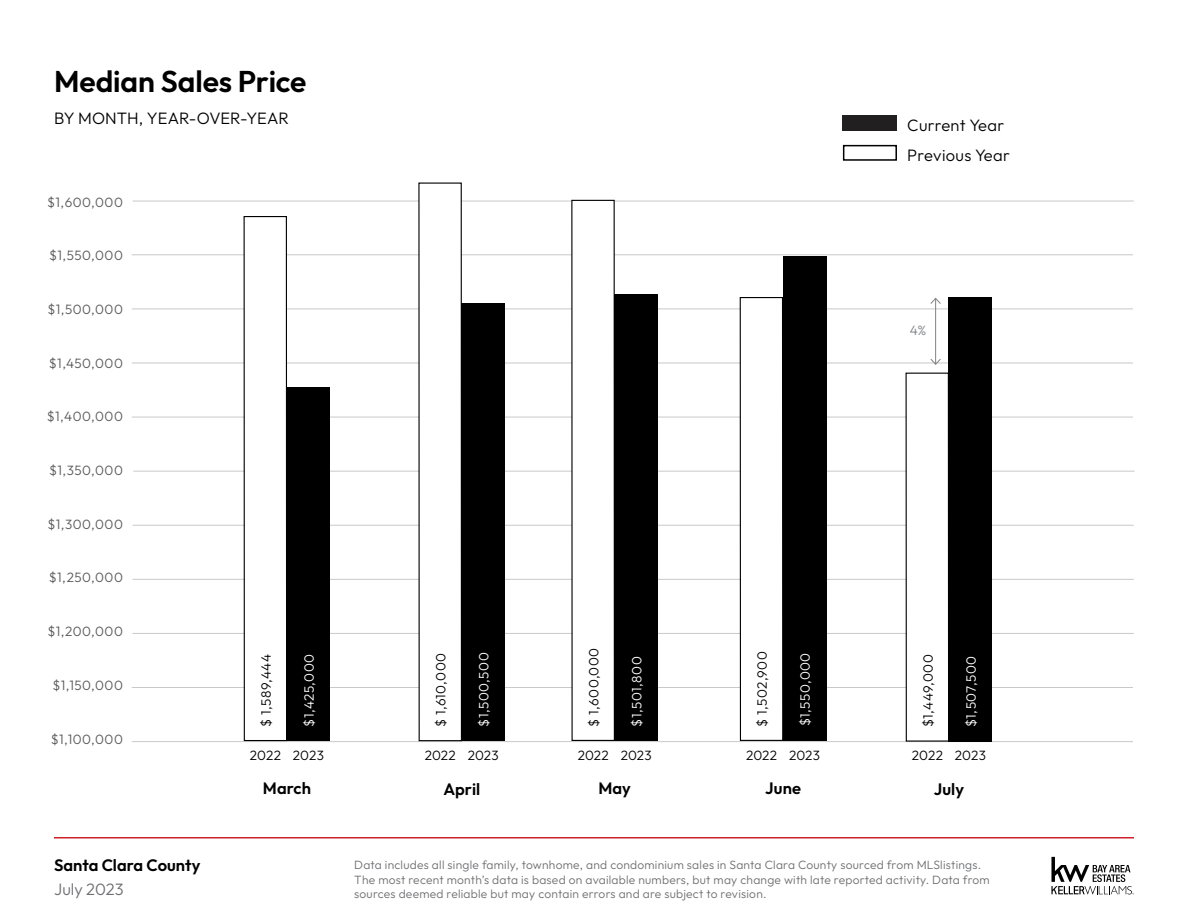
<style>
.page{position:relative;width:1188px;height:918px;background:#fff}
.page>*{position:absolute;margin:0;border:0;box-sizing:border-box;transform-origin:0 0}
.t1{font:600 30px "Outfit";letter-spacing:-.005em;color:#000}
.t2{font:300 16.5px "Outfit";letter-spacing:.005em;color:#000}
.t3{font:600 16.5px "Outfit";color:#000}
.t4{font:300 16.5px "Outfit";color:#6d6e71}
.t5{font:300 13.5px "Outfit";letter-spacing:.04em;color:#58595b}
.t6{font:300 13.5px "Outfit";letter-spacing:.025em;color:#000}
.t7{font:300 13.5px "Outfit";letter-spacing:.035em;color:#fff}
.t8{font:300 13.5px "Outfit";letter-spacing:.005em;color:#000}
.t9{font:300 13.5px "Outfit";color:#808285}
.t10{font:300 12px/14.4px "Outfit";letter-spacing:.02em;color:#6d6e71}
</style>
<div class="page">
<hr style="left:54px;top:837px;width:1080px;height:1px;background:#ce2129">
<svg style="left:1051px;top:857px;width:83px;height:37px"></svg>
<div style="left:843px;top:145px;width:54px;height:16px;border:2px solid #000"></div>
<div style="left:843px;top:115px;width:54px;height:16px;background:#221f20"></div>
<hr style="left:132px;top:363px;width:1001px;height:1px;background:#6d6e71">
<hr style="left:132px;top:417px;width:1001px;height:1px;background:#6d6e71">
<hr style="left:133px;top:633px;width:1001px;height:1px;background:#6d6e71">
<hr style="left:132px;top:687px;width:1001px;height:1px;background:#6d6e71">
<hr style="left:132px;top:741px;width:1001px;height:1px;background:#6d6e71">
<hr style="left:133px;top:579px;width:1001px;height:1px;background:#6d6e71">
<hr style="left:133px;top:525px;width:1001px;height:1px;background:#6d6e71">
<hr style="left:133px;top:471px;width:1002px;height:1px;background:#6d6e71">
<hr style="left:132px;top:309px;width:1001px;height:1px;background:#6d6e71">
<hr style="left:132px;top:254px;width:1001px;height:1px;background:#6d6e71">
<hr style="left:133px;top:201px;width:1001px;height:1px;background:#6d6e71">
<hr style="left:935px;top:298px;width:1px;height:66px;background:#808285">
<svg style="left:930px;top:358px;width:12px;height:7px"></svg>
<svg style="left:930px;top:297px;width:11px;height:8px"></svg>
<svg style="left:243px;top:216px;width:45px;height:526px"></svg>
<div style="left:287px;top:388px;width:43px;height:353px;background:#000"></div>
<svg style="left:418px;top:182px;width:45px;height:560px"></svg>
<div style="left:462px;top:303px;width:43px;height:438px;background:#000"></div>
<svg style="left:571px;top:199px;width:44px;height:543px"></svg>
<div style="left:615px;top:295px;width:43px;height:446px;background:#000"></div>
<svg style="left:739px;top:297px;width:45px;height:445px"></svg>
<div style="left:783px;top:256px;width:43px;height:485px;background:#000"></div>
<svg style="left:905px;top:372px;width:44px;height:370px"></svg>
<div style="left:949px;top:297px;width:43px;height:445px;background:#000"></div>
<h1 class="t1" style="left:54px;top:64px;width:254px">Median Sales Price</h1>
<h2 class="t2" style="left:54px;top:109px;width:236px">BY MONTH, YEAR-OVER-YEAR</h2>
<p class="t5" style="left:47px;top:194px;width:77px">$1,600,000</p>
<p class="t5" style="left:49px;top:248px;width:75px">$1,550,000</p>
<p class="t5" style="left:47px;top:302px;width:77px">$1,500,000</p>
<p class="t5" style="left:49px;top:355px;width:75px">$1,450,000</p>
<p class="t5" style="left:47px;top:409px;width:77px">$1,400,000</p>
<p class="t5" style="left:49px;top:463px;width:75px">$1,350,000</p>
<p class="t5" style="left:47px;top:516px;width:77px">$1,300,000</p>
<p class="t5" style="left:49px;top:570px;width:75px">$1,250,000</p>
<p class="t5" style="left:47px;top:624px;width:77px">$1,200,000</p>
<p class="t5" style="left:52px;top:677px;width:72px">$1,150,000</p>
<p class="t5" style="left:51px;top:731px;width:74px">$1,100,000</p>
<h2 class="t3" style="left:54px;top:856px;width:148px">Santa Clara County</h2>
<h2 class="t4" style="left:54px;top:879px;width:71px">July 2023</h2>
<p class="t6" style="left:258px;top:727px;width:74px;rotate:-90deg">$ 1,589,444</p>
<p class="t7" style="left:301px;top:727px;width:74px;rotate:-90deg">$1,425,000</p>
<p class="t8" style="left:250px;top:747px;width:76px">2022 2023</p>
<h2 class="t3" style="left:263px;top:779px;width:49px">March</h2>
<h2 class="t2" style="left:907px;top:116px;width:98px">Current Year</h2>
<h2 class="t2" style="left:907px;top:146px;width:104px">Previous Year</h2>
<p class="t9" style="left:910px;top:323px;width:18px">4%</p>
<p class="t6" style="left:433px;top:727px;width:75px;rotate:-90deg">$ 1,610,000</p>
<p class="t7" style="left:476px;top:727px;width:76px;rotate:-90deg">$1,500,500</p>
<p class="t6" style="left:586px;top:727px;width:80px;rotate:-90deg">$ 1,600,000</p>
<p class="t7" style="left:629px;top:727px;width:71px;rotate:-90deg">$1,501,800</p>
<p class="t6" style="left:754px;top:727px;width:77px;rotate:-90deg">$ 1,502,900</p>
<p class="t7" style="left:797px;top:726px;width:75px;rotate:-90deg">$1,550,000</p>
<p class="t6" style="left:920px;top:727px;width:74px;rotate:-90deg">$1,449,000</p>
<p class="t7" style="left:963px;top:727px;width:73px;rotate:-90deg">$1,507,500</p>
<p class="t8" style="left:425px;top:748px;width:76px">2022 2023</p>
<p class="t8" style="left:578px;top:747px;width:76px">2022 2023</p>
<p class="t8" style="left:746px;top:747px;width:76px">2022 2023</p>
<p class="t8" style="left:912px;top:748px;width:76px">2022 2023</p>
<h2 class="t3" style="left:443px;top:779px;width:38px">April</h2>
<h2 class="t3" style="left:598px;top:779px;width:34px">May</h2>
<h2 class="t3" style="left:765px;top:779px;width:37px">June</h2>
<h2 class="t3" style="left:934px;top:780px;width:32px">July</h2>
<p class="t10" style="left:354px;top:858px;width:637px">Data includes all single family, townhome, and condominium sales in Santa Clara County sourced from MLSlistings.<br>The most recent month’s data is based on available numbers, but may change with late reported activity. Data from sources deemed reliable but may contain errors and are subject to revision.</p>
</div>
